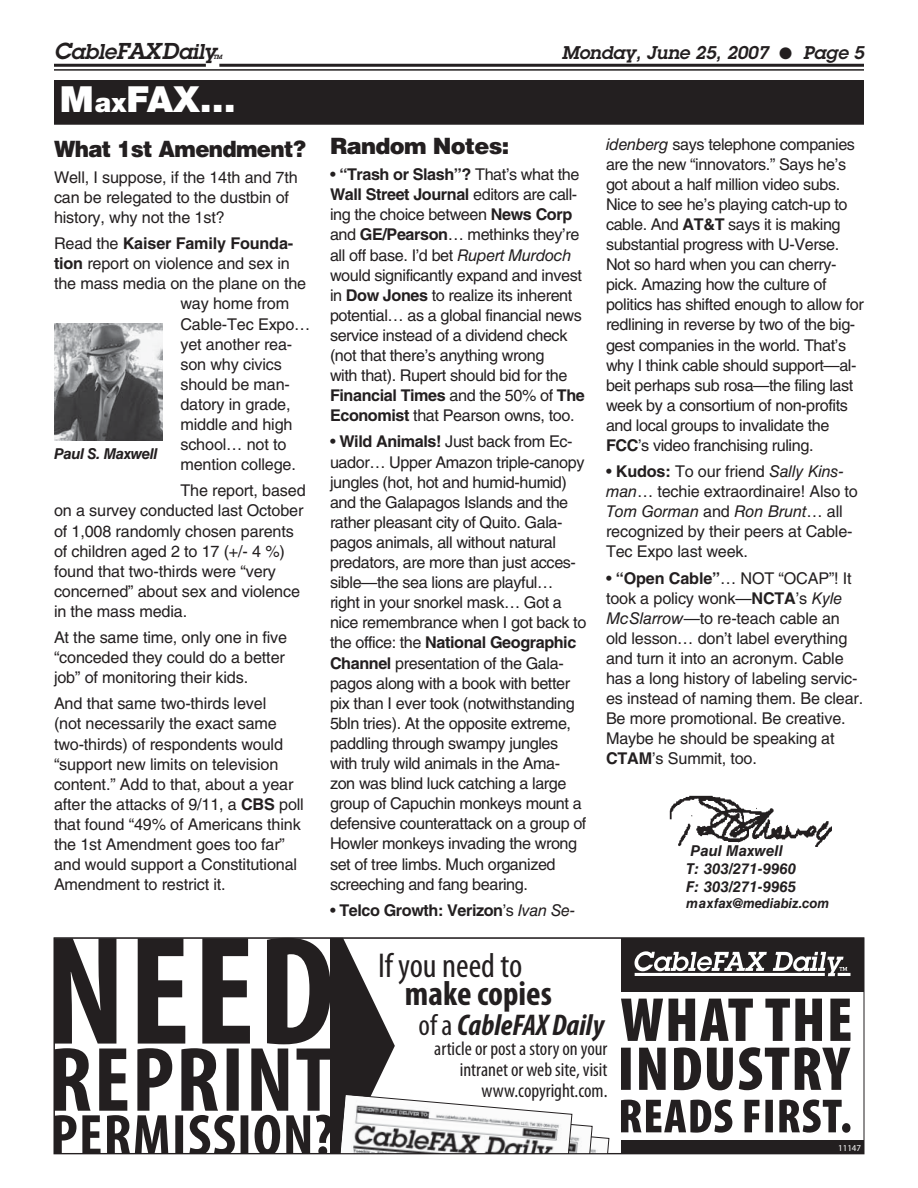
<style>
.page{position:relative;width:918px;height:1188px;background:#fff}
.page>*{position:absolute;margin:0;border:0;box-sizing:border-box;transform-origin:0 0}
.t1{font:900 36px "Helvetica Neue LT Std";color:#fff}
.t2{font:condensed 34.65px "Myriad Pro";color:#231f20}
.t3{font:700 condensed 34.65px "Myriad Pro";color:#231f20}
.t4{font:italic 700 condensed 30px "Myriad Pro";color:#231f20}
.t5{font:900 22.5px "Helvetica LT Std";letter-spacing:-.03em;color:#231f20;scale:.95 1}
.t6{font:900 22.5px "Helvetica LT Std";letter-spacing:-.03em;color:#231f20}
.t7{font:italic 600 21px "Lubalin Graph Std";letter-spacing:-.01em;color:#231f20}
.t8{font:condensed 19.5px/21px "Myriad Pro";color:#231f20;text-align:right}
.t9{font:italic 600 18px "Lubalin Graph Std";color:#231f20}
.t10{font:16.2px/20.1px "Helvetica LT Std";letter-spacing:-.025em;color:#231f20}
.t11{font:700 16.2px "Helvetica LT Std";letter-spacing:-.02em;color:#231f20}
.t12{font:italic 700 15px/18px "Helvetica LT Std";color:#231f20}
.t13{font:italic 700 15px "Helvetica LT Std";letter-spacing:-.03em;color:#231f20}
.t14{font:italic 700 13.5px "Helvetica LT Std";letter-spacing:-.01em;color:#231f20}
.t15{font:9px "Myriad";color:#fff}
.t16{font:italic 600 6px "Lubalin Graph Std";color:#231f20}
.s1{font-size:22.5px}
.s2{font-size:27px}
.s3{font-weight:400}
.s4{font-weight:700}
.s5{font-style:italic}
.s6{font-weight:400;font-style:italic}
.s7{font-weight:400;font-style:normal}
</style>
<div class="page">
<hr style="left:219px;top:64px;width:645px;height:3px;background:#231f20">
<hr style="left:54px;top:64px;width:152px;height:3px;background:#231f20">
<hr style="left:54px;top:69px;width:810px;height:2px;background:#231f20">
<div style="left:55px;top:81px;width:808px;height:43px;background:#231f20"></div>
<div style="left:54px;top:80px;width:810px;height:45px;border:2px solid #231f20"></div>
<svg style="left:621px;top:1047px;width:229px;height:43px"></svg>
<svg style="left:621px;top:999px;width:229px;height:42px"></svg>
<svg style="left:621px;top:1099px;width:229px;height:34px"></svg>
<div style="left:621px;top:938px;width:243px;height:54px;background:#231f20"></div>
<svg style="left:634px;top:951px;width:133px;height:20px"></svg>
<hr style="left:635px;top:973px;width:190px;height:3px;background:#fff">
<svg style="left:773px;top:952px;width:77px;height:24px"></svg>
<div style="left:621px;top:1140px;width:243px;height:14px;background:#231f20"></div>
<svg style="left:54px;top:940px;width:556px;height:215px"></svg>
<div style="left:54px;top:938px;width:810px;height:216px;border:1px solid #231f20"></div>
<img style="left:670px;top:796px;width:162px;height:51px">
<img style="left:54px;top:323px;width:108px;height:117px">
<p class="t7" style="left:54px;top:44px;width:164px"><span class="s1">C</span>able<span class="s1">FAXD</span>aily</p>
<p class="t16" style="left:213px;top:55px;width:11px">TM</p>
<p class="t9" style="left:562px;top:47px;width:304px">Monday, June 25, 2007 ● Page 5</p>
<h1 class="t1" style="left:60px;top:87px;width:178px">M<span class="s2">ax</span>FAX...</h1>
<h3 class="t5" style="left:54px;top:141px;width:267px">What 1st Amendment?</h3>
<p class="t10" style="left:54px;top:169px;width:245px">Well, I suppose, if the 14th and 7th can be relegated to the dustbin of history, why not the 1st?</p>
<p class="t11" style="left:54px;top:238px;width:241px"><span class="s3">Read the</span> Kaiser Family Founda-</p>
<p class="t10" style="left:54px;top:255px;width:237px"><span class="s4">tion</span> report on violence and sex in</p>
<p class="t10" style="left:54px;top:275px;width:254px">the mass media on the plane on the</p>
<p class="t10" style="left:180px;top:296px;width:110px">way home from</p>
<p class="t10" style="left:180px;top:316px;width:132px">Cable-Tec Expo…</p>
<p class="t10" style="left:180px;top:336px;width:113px">yet another rea-</p>
<p class="t10" style="left:180px;top:356px;width:103px">son why civics</p>
<p class="t10" style="left:180px;top:376px;width:111px">should be man-</p>
<p class="t10" style="left:180px;top:396px;width:112px">datory in grade,</p>
<p class="t10" style="left:180px;top:416px;width:114px">middle and high</p>
<p class="t10" style="left:180px;top:436px;width:107px">school… not to</p>
<p class="t10" style="left:180px;top:456px;width:117px">mention college.</p>
<p class="t10" style="left:54px;top:482px;width:253px;text-indent:126px">The report, based on a survey conducted last October of 1,008 randomly chosen parents of children aged 2 to 17 (+/- 4 %) found that two-thirds were “very concerned” about sex and violence in the mass media.</p>
<p class="t10" style="left:54px;top:629px;width:235px">At the same time, only one in five “conceded they could do a better job” of monitoring their kids.</p>
<p class="t10" style="left:54px;top:695px;width:251px">And that same two-thirds level<br>(not necessarily the exact same two-thirds) of respondents would “support new limits on television content.” Add to that, about a year after the attacks of 9/11, a <span class="s4">CBS</span> poll that found “49% of Americans think the 1st Amendment goes too far” and would support a Constitutional<br>Amendment to restrict it.</p>
<h3 class="t6" style="left:330px;top:138px;width:181px">Random Notes:</h3>
<p class="t10" style="left:330px;top:166px;width:256px">• <span class="s4">“Trash or Slash”?</span> That’s what the <span class="s4">Wall Street Journal</span> editors are call&shy;ing the choice between <span class="s4">News Corp </span>and <span class="s4">GE/Pearson</span>… methinks they’re all off base. I’d bet <span class="s5">Rupert Murdoch </span>would significantly expand and invest in <span class="s4">Dow Jones</span> to realize its inherent potential… as a global financial news service instead of a dividend check (not that there’s anything wrong<br>with that). Rupert should bid for the <span class="s4">Financial Times</span> and the 50% of <span class="s4">The Economist</span> that Pearson owns, too.</p>
<p class="t10" style="left:330px;top:434px;width:258px">• <span class="s4">Wild Animals!</span> Just back from Ec&shy;uador… Upper Amazon triple-canopy jungles (hot, hot and humid-humid) and the Galapagos Islands and the rather pleasant city of Quito. Gala&shy;pagos animals, all without natural predators, are more than just acces&shy;sible—the sea lions are playful… right in your snorkel mask… Got a nice remembrance when I got back to the office: the <span class="s4">National Geographic Channel</span> presentation of the Gala&shy;pagos along with a book with better pix than I ever took (notwithstanding 5bln tries). At the opposite extreme, paddling through swampy jungles with truly wild animals in the Ama&shy;zon was blind luck catching a large group of Capuchin monkeys mount a defensive counterattack on a group of Howler monkeys invading the wrong set of tree limbs. Much organized screeching and fang bearing.</p>
<p class="t11" style="left:330px;top:904px;width:247px"><span class="s3">•</span> Telco Growth: Verizon<span class="s3">’s</span> <span class="s6">Ivan Se-</span></p>
<p class="t10" style="left:606px;top:136px;width:259px"><span class="s5">idenberg</span> says telephone companies are the new “innovators.” Says he’s got about a half million video subs.<br>Nice to see he’s playing catch-up to cable. And <span class="s4">AT&amp;T</span> says it is making substantial progress with U-Verse.<br>Not so hard when you can cherry&shy;pick. Amazing how the culture of politics has shifted enough to allow for redlining in reverse by two of the big&shy;gest companies in the world. That’s why I think cable should support—al&shy;beit perhaps sub rosa—the filing last week by a consortium of non-profits and local groups to invalidate the <span class="s4">FCC</span>’s video franchising ruling.</p>
<p class="t10" style="left:606px;top:463px;width:253px">• <span class="s4">Kudos:</span> To our friend <span class="s5">Sally Kins&shy;man</span>… techie extraordinaire! Also to<br><span class="s5">Tom Gorman</span> and <span class="s5">Ron Brunt</span>… all recognized by their peers at Cable-<br>Tec Expo last week.</p>
<p class="t10" style="left:606px;top:570px;width:259px">• <span class="s4">“Open Cable”</span>… NOT “OCAP”! It took a policy wonk—<span class="s4">NCTA</span>’s <span class="s5">Kyle<br>McSlarrow</span>—to re-teach cable an old lesson… don’t label everything and turn it into an acronym. Cable has a long history of labeling servic&shy;es instead of naming them. Be clear.<br>Be more promotional. Be creative.<br>Maybe he should be speaking at<br><span class="s4">CTAM</span>’s Summit, too.</p>
<p class="t13" style="left:54px;top:448px;width:105px">Paul S. Maxwell</p>
<p class="t12" style="left:686px;top:843px;width:112px">Paul Maxwell<br>T: 303/271-9960<br>F: 303/271-9965</p>
<p class="t14" style="left:686px;top:898px;width:144px">maxfax@mediabiz.com</p>
<h2 class="t2" style="left:378px;top:953px;width:146px">If you need to</h2>
<h2 class="t3" style="left:405px;top:973px;width:148px">make copies</h2>
<h3 class="t4" style="left:418px;top:1007px;width:187px"><span class="s7">of a</span> CableFAX Daily</h3>
<p class="t8" style="left:434px;top:1040px;width:175px">article or post a story on your intranet or web site, visit www.copyright.com.</p>
<p class="t15" style="left:838px;top:1145px;width:25px">11147</p>
</div>
